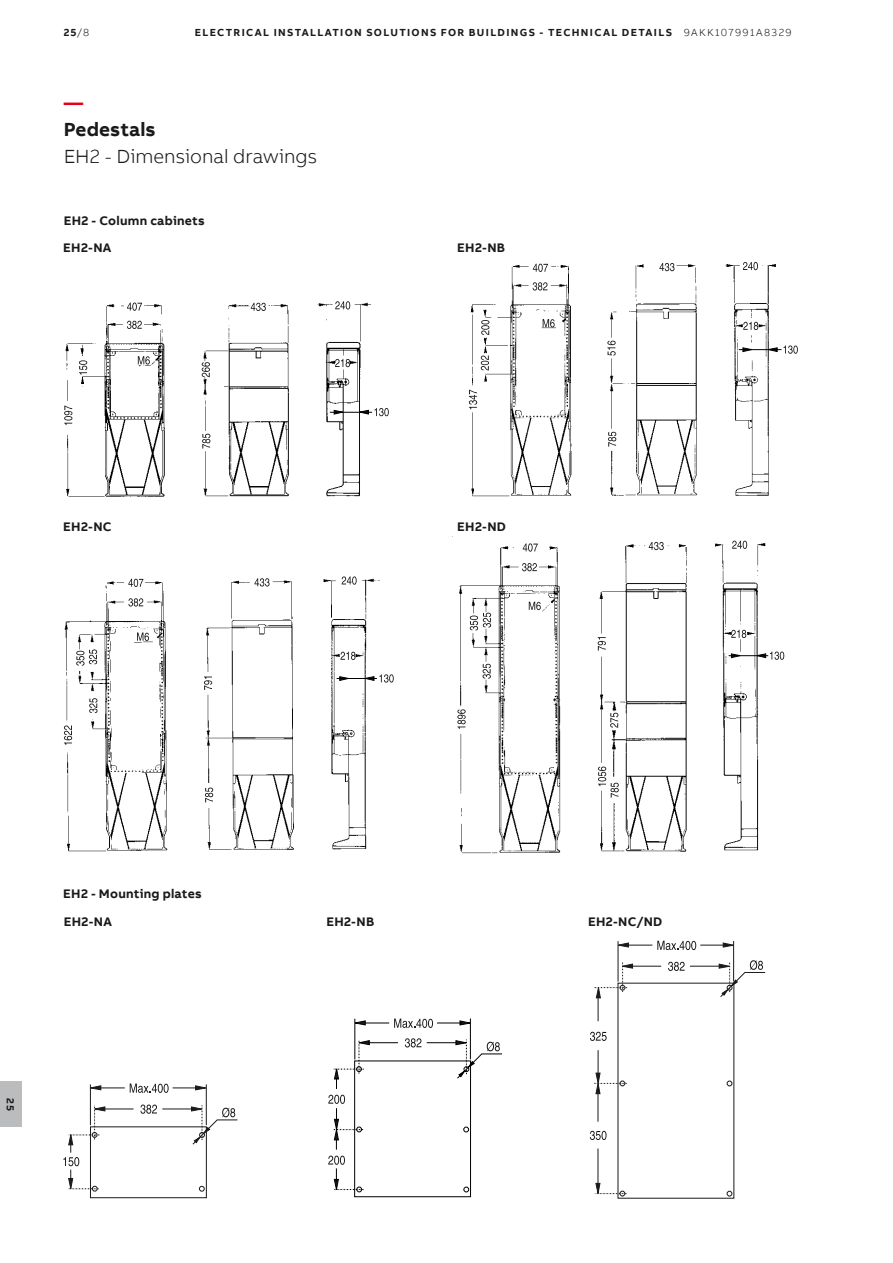
<style>
.page{position:relative;width:893px;height:1263px;background:#fff}
.page>*{position:absolute;margin:0;border:0;box-sizing:border-box;transform-origin:0 0}
.t1{font:300 19.5px "AB Bvoice";letter-spacing:-.005em;color:#1a1a18}
.t2{font:700 19.5px "AB Bvoice";letter-spacing:.005em;color:#1a1a18}
.t3{font:700 19.5px "AB Bvoice";color:#e30018}
.t4{font:700 12.75px/26.7px "AB Bvoice";letter-spacing:.02em;color:#1a1a18}
.t5{font:700 10.5px "AB Bvoice";letter-spacing:.125em;color:#1a1a18}
.s1{font-weight:300}
</style>
<div class="page">
<img style="left:468px;top:263px;width:314px;height:234px">
<svg style="left:533px;top:264px;width:15px;height:8px"></svg>
<svg style="left:533px;top:282px;width:14px;height:9px"></svg>
<svg style="left:543px;top:319px;width:12px;height:8px"></svg>
<svg style="left:659px;top:263px;width:15px;height:8px"></svg>
<svg style="left:743px;top:262px;width:15px;height:8px"></svg>
<svg style="left:743px;top:322px;width:15px;height:8px"></svg>
<svg style="left:607px;top:341px;width:9px;height:15px"></svg>
<svg style="left:481px;top:320px;width:8px;height:15px"></svg>
<svg style="left:481px;top:356px;width:8px;height:14px"></svg>
<svg style="left:608px;top:432px;width:8px;height:15px"></svg>
<svg style="left:469px;top:390px;width:8px;height:19px"></svg>
<svg style="left:768px;top:347px;width:9px;height:5px"></svg>
<svg style="left:743px;top:347px;width:9px;height:5px"></svg>
<svg style="left:783px;top:345px;width:15px;height:9px"></svg>
<hr style="left:739px;top:349px;width:42px;height:1px;background:#000">
<img style="left:452px;top:536px;width:314px;height:318px">
<svg style="left:523px;top:543px;width:15px;height:9px"></svg>
<svg style="left:522px;top:563px;width:15px;height:8px"></svg>
<svg style="left:649px;top:542px;width:15px;height:8px"></svg>
<svg style="left:732px;top:541px;width:15px;height:8px"></svg>
<svg style="left:731px;top:630px;width:15px;height:8px"></svg>
<svg style="left:470px;top:613px;width:21px;height:17px"></svg>
<svg style="left:483px;top:664px;width:8px;height:15px"></svg>
<svg style="left:457px;top:709px;width:9px;height:20px"></svg>
<svg style="left:598px;top:637px;width:8px;height:14px"></svg>
<svg style="left:610px;top:713px;width:8px;height:15px"></svg>
<svg style="left:598px;top:766px;width:21px;height:32px"></svg>
<svg style="left:529px;top:602px;width:12px;height:8px"></svg>
<svg style="left:731px;top:653px;width:9px;height:5px"></svg>
<svg style="left:757px;top:651px;width:27px;height:9px"></svg>
<hr style="left:729px;top:655px;width:39px;height:1px;background:#000">
<hr style="left:538px;top:1049px;width:1px;height:30px;background:#000">
<hr style="left:538px;top:1147px;width:1px;height:37px;background:#000">
<svg style="left:589px;top:940px;width:176px;height:259px"></svg>
<hr style="left:104px;top:1258px;width:30px;height:1px;background:#1a1a18">
<svg style="left:328px;top:1018px;width:174px;height:180px"></svg>
<svg style="left:63px;top:1083px;width:175px;height:116px"></svg>
<img style="left:64px;top:302px;width:307px;height:195px">
<svg style="left:127px;top:303px;width:15px;height:8px"></svg>
<svg style="left:127px;top:321px;width:15px;height:8px"></svg>
<svg style="left:251px;top:303px;width:15px;height:8px"></svg>
<svg style="left:335px;top:301px;width:15px;height:8px"></svg>
<svg style="left:335px;top:359px;width:15px;height:8px"></svg>
<svg style="left:79px;top:360px;width:8px;height:15px"></svg>
<svg style="left:202px;top:362px;width:8px;height:15px"></svg>
<svg style="left:202px;top:434px;width:8px;height:15px"></svg>
<svg style="left:64px;top:406px;width:8px;height:19px"></svg>
<svg style="left:138px;top:356px;width:12px;height:9px"></svg>
<svg style="left:334px;top:410px;width:9px;height:4px"></svg>
<svg style="left:359px;top:408px;width:30px;height:8px"></svg>
<hr style="left:330px;top:412px;width:42px;height:1px;background:#000">
<img style="left:63px;top:578px;width:317px;height:274px">
<svg style="left:128px;top:579px;width:15px;height:8px"></svg>
<svg style="left:128px;top:598px;width:15px;height:8px"></svg>
<svg style="left:137px;top:632px;width:12px;height:9px"></svg>
<svg style="left:254px;top:578px;width:16px;height:8px"></svg>
<svg style="left:342px;top:576px;width:15px;height:9px"></svg>
<svg style="left:340px;top:652px;width:15px;height:8px"></svg>
<svg style="left:76px;top:649px;width:21px;height:17px"></svg>
<svg style="left:89px;top:698px;width:8px;height:15px"></svg>
<svg style="left:204px;top:676px;width:8px;height:14px"></svg>
<svg style="left:205px;top:787px;width:8px;height:15px"></svg>
<svg style="left:64px;top:725px;width:8px;height:20px"></svg>
<svg style="left:339px;top:676px;width:10px;height:5px"></svg>
<svg style="left:365px;top:674px;width:29px;height:9px"></svg>
<hr style="left:337px;top:678px;width:40px;height:1px;background:#000">
<div style="left:0;top:1082px;width:21px;height:45px;background:#bbbcbd"></div>
<p class="t5" style="left:64px;top:25px;width:27px">25<span class="s1">/8</span></p>
<p class="t5" style="left:195px;top:25px;width:598px">ELECTRICAL INSTALLATION SOLUTIONS FOR BUILDINGS - TECHNICAL DETAILS <span class="s1">9AKK107991A8329</span></p>
<h1 class="t3" style="left:64px;top:90px;width:21px">—</h1>
<h1 class="t2" style="left:64px;top:117px;width:94px">Pedestals</h1>
<h1 class="t1" style="left:64px;top:145px;width:255px">EH2 - Dimensional drawings</h1>
<p class="t4" style="left:63px;top:208px;width:143px">EH2 - Column cabinets<br>EH2-NA</p>
<p class="t4" style="left:457px;top:234px;width:49px">EH2-NB</p>
<p class="t4" style="left:63px;top:513px;width:50px">EH2-NC</p>
<p class="t4" style="left:457px;top:513px;width:50px">EH2-ND</p>
<p class="t4" style="left:63px;top:880px;width:140px;line-height:27.2px">EH2 - Mounting plates<br>EH2-NA</p>
<p class="t5" style="left:17px;top:1098px;width:15px;rotate:90deg">25</p>
<p class="t4" style="left:326px;top:908px;width:49px">EH2-NB</p>
<p class="t4" style="left:588px;top:908px;width:76px">EH2-NC/ND</p>
</div>
